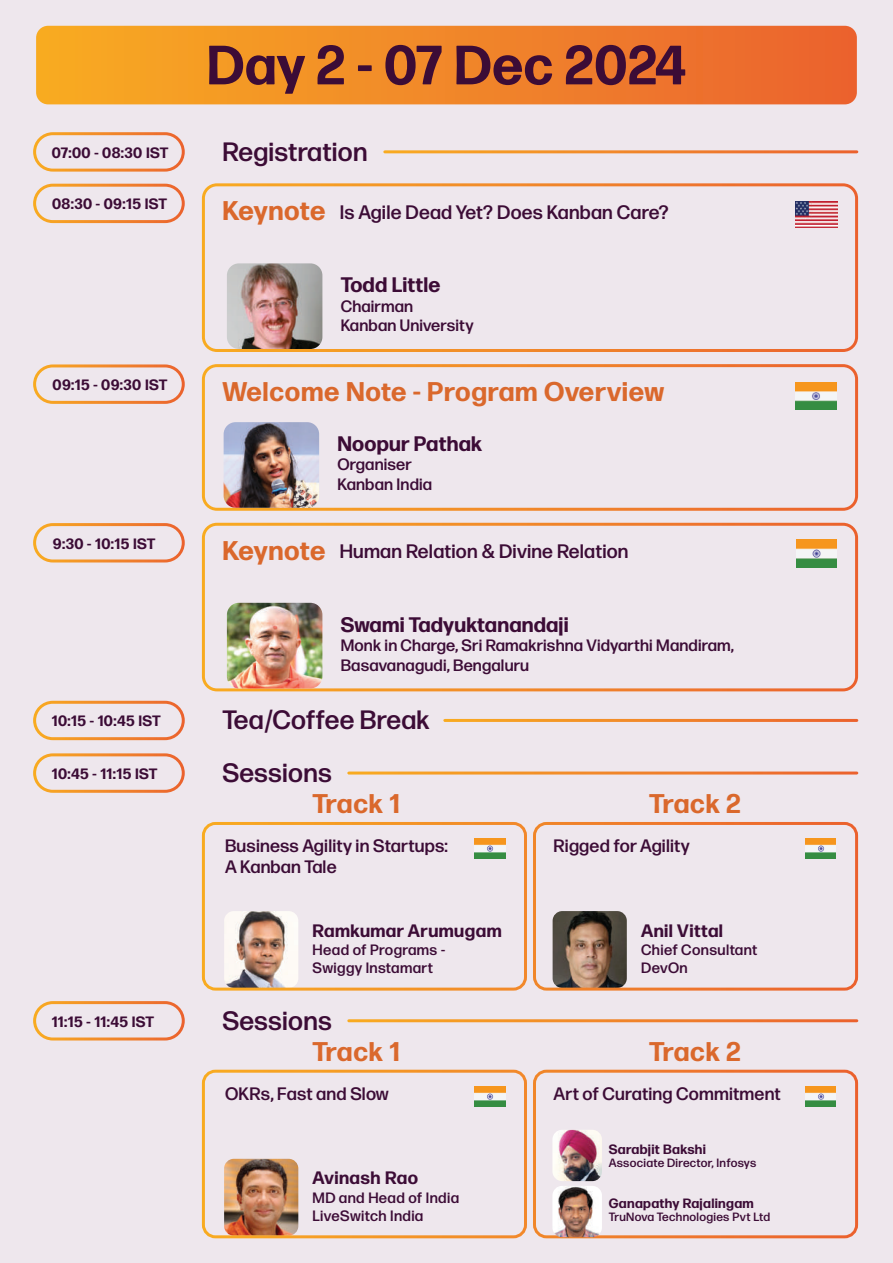
<style>
.page{position:relative;width:893px;height:1263px;background:#eee7ed}
.page>*{position:absolute;margin:0;border:0;box-sizing:border-box;transform-origin:0 0}
.t1{font:700 55.2px "Forma DJR Text";letter-spacing:.01em;color:#3c0c36}
.t2{font:700 27px "Forma DJR Text";letter-spacing:.025em;color:#da682c}
.t3{font:500 26.55px "Forma DJR Text";letter-spacing:.01em;color:#3c0c36}
.t4{font:700 21px "Forma DJR Text";letter-spacing:.01em;color:#3c0c36}
.t5{font:500 19.5px "Forma DJR Text";letter-spacing:.01em;color:#3c0c36}
.t6{font:500 18px/21px "Forma DJR Text";letter-spacing:.01em;color:#3c0c36}
.t7{font:700 18px "Forma DJR Text";letter-spacing:.025em;color:#3c0c36}
.t8{font:500 16.5px/19.5px "Forma DJR Text";letter-spacing:.01em;color:#3c0c36}
.t9{font:700 15px "Forma DJR Text";letter-spacing:.025em;color:#3c0c36}
.t10{font:500 15px/18px "Forma DJR Text";letter-spacing:.025em;color:#3c0c36}
.t11{font:700 13.5px "Forma DJR Text";letter-spacing:.025em;color:#3c0c36}
.t12{font:500 12px "Forma DJR Text";letter-spacing:.025em;color:#3c0c36}
.s1{font-weight:700;font-size:27px;color:#da682c}
</style>
<div class="page">
<svg style="left:36px;top:26px;width:821px;height:78px;background:#f18729"></svg>
<hr style="left:385px;top:150px;width:472px;height:3px;background:#fff">
<svg style="left:33px;top:132px;width:152px;height:40px"></svg>
<hr style="left:445px;top:719px;width:412px;height:3px;background:#fff">
<svg style="left:33px;top:701px;width:152px;height:39px"></svg>
<svg style="left:33px;top:184px;width:152px;height:39px"></svg>
<svg style="left:202px;top:183px;width:656px;height:169px"></svg>
<img style="left:227px;top:263px;width:95px;height:86px">
<img style="left:795px;top:202px;width:43px;height:25px">
<svg style="left:33px;top:523px;width:152px;height:39px"></svg>
<svg style="left:202px;top:523px;width:656px;height:168px"></svg>
<img style="left:227px;top:603px;width:95px;height:85px">
<img style="left:796px;top:540px;width:41px;height:27px">
<svg style="left:33px;top:364px;width:152px;height:40px"></svg>
<svg style="left:202px;top:364px;width:656px;height:147px"></svg>
<img style="left:224px;top:422px;width:95px;height:86px">
<img style="left:795px;top:382px;width:41px;height:28px">
<svg style="left:33px;top:753px;width:152px;height:40px"></svg>
<img style="left:224px;top:911px;width:74px;height:75px">
<img style="left:475px;top:839px;width:30px;height:19px">
<img style="left:805px;top:839px;width:31px;height:19px">
<img style="left:553px;top:911px;width:74px;height:75px">
<div style="left:202px;top:822px;width:325px;height:168px;border:3px solid #fff;border-radius:12px"></div>
<div style="left:533px;top:822px;width:325px;height:168px;border:3px solid #fff;border-radius:12px"></div>
<hr style="left:349px;top:771px;width:508px;height:3px;background:#fff">
<svg style="left:33px;top:1001px;width:152px;height:39px"></svg>
<img style="left:224px;top:1159px;width:74px;height:75px">
<img style="left:475px;top:1087px;width:30px;height:19px">
<img style="left:805px;top:1087px;width:31px;height:19px">
<div style="left:202px;top:1070px;width:325px;height:168px;border:3px solid #fff;border-radius:12px"></div>
<div style="left:533px;top:1070px;width:325px;height:168px;border:3px solid #fff;border-radius:12px"></div>
<hr style="left:349px;top:1019px;width:508px;height:3px;background:#fff">
<img style="left:552px;top:1130px;width:50px;height:51px">
<img style="left:552px;top:1186px;width:50px;height:51px">
<h1 class="t1" style="left:207px;top:29px;width:481px">Day 2 - 07 Dec 2024</h1>
<p class="t9" style="left:52px;top:143px;width:118px">07:00 - 08:30 IST</p>
<h3 class="t3" style="left:222px;top:135px;width:147px">Registration</h3>
<p class="t9" style="left:52px;top:194px;width:116px">08:30 - 09:15 IST</p>
<p class="t5" style="left:222px;top:200px;width:448px"><span class="s1">Keynote</span> Is Agile Dead Yet? Does Kanban Care?</p>
<p class="t4" style="left:341px;top:271px;width:101px">Todd Little</p>
<p class="t8" style="left:341px;top:296px;width:134px">Chairman<br>Kanban University</p>
<p class="t9" style="left:53px;top:375px;width:116px">09:15 - 09:30 IST</p>
<h2 class="t2" style="left:222px;top:374px;width:443px">Welcome Note - Program Overview</h2>
<p class="t4" style="left:337px;top:430px;width:146px">Noopur Pathak</p>
<p class="t8" style="left:337px;top:454px;width:96px">Organiser<br>Kanban India</p>
<p class="t9" style="left:53px;top:534px;width:104px">9:30 - 10:15 IST</p>
<p class="t5" style="left:222px;top:539px;width:408px"><span class="s1">Keynote</span> Human Relation &amp; Divine Relation</p>
<p class="t4" style="left:341px;top:611px;width:229px">Swami Tadyuktanandaji</p>
<p class="t8" style="left:341px;top:635px;width:395px">Monk in Charge, Sri Ramakrishna Vidyarthi Mandiram,<br>Basavanagudi, Bengaluru</p>
<p class="t9" style="left:52px;top:711px;width:111px">10:15 - 10:45 IST</p>
<h3 class="t3" style="left:222px;top:703px;width:209px">Tea/Coffee Break</h3>
<p class="t9" style="left:52px;top:764px;width:107px">10:45 - 11:15 IST</p>
<h3 class="t3" style="left:222px;top:756px;width:111px">Sessions</h3>
<h2 class="t2" style="left:312px;top:786px;width:89px">Track 1</h2>
<h2 class="t2" style="left:649px;top:786px;width:93px">Track 2</h2>
<p class="t6" style="left:225px;top:835px;width:224px">Business Agility in Startups:<br>A Kanban Tale</p>
<p class="t6" style="left:554px;top:835px;width:138px">Rigged for Agility</p>
<p class="t7" style="left:313px;top:919px;width:190px">Ramkumar Arumugam</p>
<p class="t10" style="left:313px;top:940px;width:134px">Head of Programs -<br>Swiggy Instamart</p>
<p class="t7" style="left:641px;top:919px;width:83px">Anil Vittal</p>
<p class="t10" style="left:641px;top:940px;width:118px">Chief Consultant<br>DevOn</p>
<p class="t9" style="left:52px;top:1012px;width:104px">11:15 - 11:45 IST</p>
<h3 class="t3" style="left:222px;top:1003px;width:111px">Sessions</h3>
<h2 class="t2" style="left:312px;top:1034px;width:89px">Track 1</h2>
<h2 class="t2" style="left:649px;top:1034px;width:93px">Track 2</h2>
<p class="t6" style="left:225px;top:1083px;width:165px">OKRs, Fast and Slow</p>
<p class="t6" style="left:554px;top:1083px;width:229px">Art of Curating Commitment</p>
<p class="t7" style="left:313px;top:1166px;width:107px">Avinash Rao</p>
<p class="t10" style="left:313px;top:1188px;width:148px">MD and Head of India<br>LiveSwitch India</p>
<p class="t11" style="left:609px;top:1140px;width:99px">Sarabjit Bakshi</p>
<p class="t12" style="left:609px;top:1155px;width:149px">Associate Director, Infosys</p>
<p class="t11" style="left:609px;top:1194px;width:147px">Ganapathy Rajalingam</p>
<p class="t12" style="left:609px;top:1209px;width:163px">TruNova Technologies Pvt Ltd</p>
</div>
